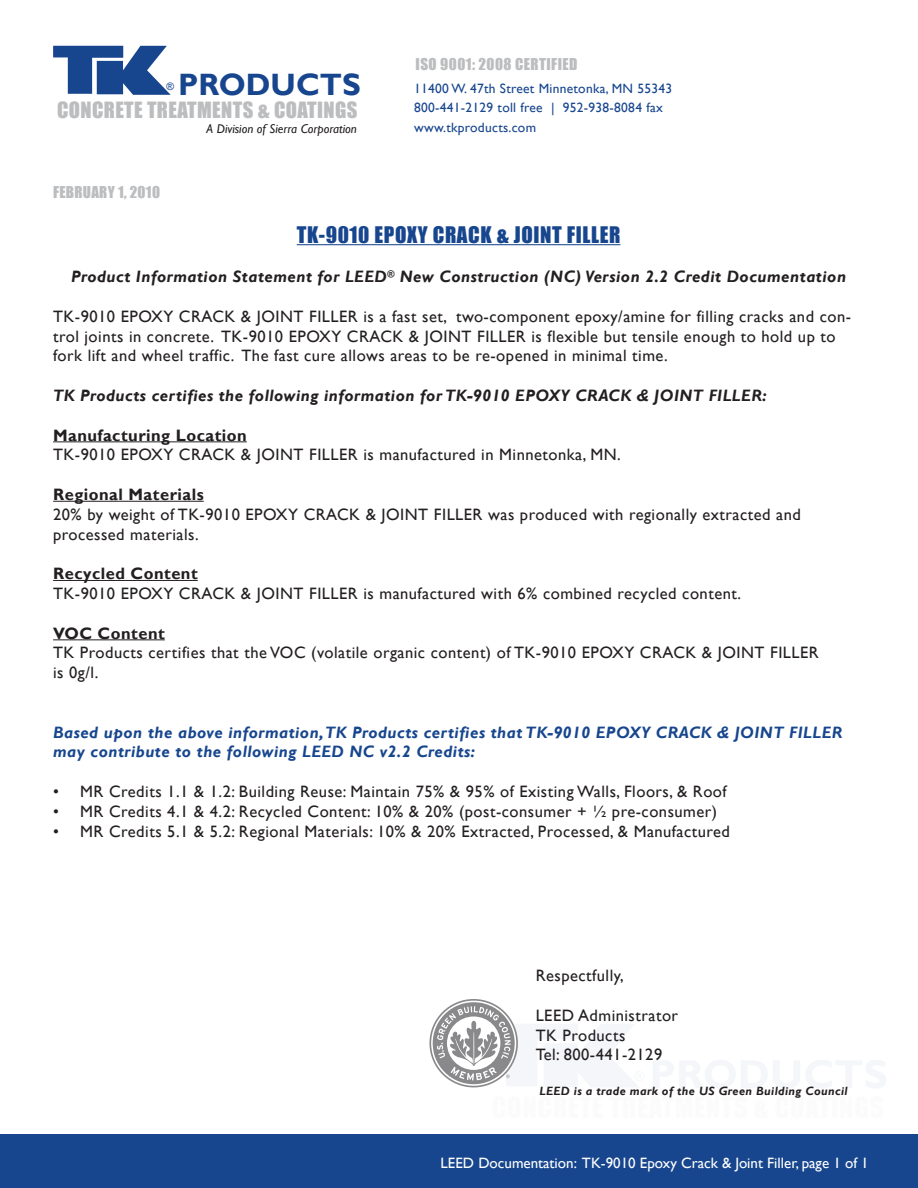
<style>
.page{position:relative;width:918px;height:1188px;background:#fff}
.page>*{position:absolute;margin:0;border:0;box-sizing:border-box;transform-origin:0 0}
.t1{font:700 30.9px "Gill Sans";color:#17468e}
.t2{font:21px "Impact";letter-spacing:.03em;color:#17468e}
.t3{font:20.55px "Impact";letter-spacing:.02em;color:#bcbdbf}
.t4{font:16.5px/19.8px "Gill Sans";letter-spacing:.03em;color:#231f20}
.t5{font:italic 700 16.5px "Gill Sans";letter-spacing:.03em;color:#231f20}
.t6{font:italic 700 16.5px/19.8px "Gill Sans";letter-spacing:.03em;color:#17468e}
.t7{font:700 16.5px "Gill Sans";letter-spacing:.03em;color:#231f20}
.t8{font:15px "Gill Sans";color:#fff}
.t9{font:15px "Impact";letter-spacing:.03em;color:#bcbdbf}
.t10{font:13.5px "Gill Sans";letter-spacing:.02em;color:#17468e}
.t11{font:italic 12.75px "Gill Sans";color:#231f20}
.t12{font:italic 700 12px "Gill Sans";letter-spacing:.03em;color:#231f20}
.t13{font:10.35px "Arial";color:#17468e}
</style>
<div class="page">
<svg style="left:53px;top:46px;width:118px;height:49px"></svg>
<div style="left:0;top:1134px;width:918px;height:54px;background:#17468e"></div>
<hr style="left:297px;top:244px;width:323px;height:1px;background:#17468e">
<hr style="left:53px;top:441px;width:194px;height:1px;background:#231f20">
<hr style="left:53px;top:501px;width:151px;height:1px;background:#231f20">
<hr style="left:53px;top:580px;width:145px;height:1px;background:#231f20">
<hr style="left:53px;top:639px;width:112px;height:1px;background:#231f20">
<svg style="left:429px;top:999px;width:209px;height:89px"></svg>
<p class="t13" style="left:167px;top:79px;width:9px">®</p>
<p class="t1" style="left:178px;top:66px;width:184px">PRODUCTS</p>
<p class="t3" style="left:57px;top:94px;width:302px">CONCRETE TREATMENTS &amp; COATINGS</p>
<p class="t11" style="left:207px;top:121px;width:152px">A Division of Sierra Corporation</p>
<p class="t9" style="left:53px;top:180px;width:108px">FEBRUARY 1, 2010</p>
<p class="t9" style="left:416px;top:53px;width:163px">ISO 9001: 2008 CERTIFIED</p>
<p class="t10" style="left:414px;top:80px;width:260px">11400 W. 47th Street Minnetonka, MN 55343</p>
<p class="t10" style="left:414px;top:100px;width:250px">800-441-2129 toll free | 952-938-8084 fax</p>
<p class="t10" style="left:414px;top:119px;width:124px">www.tkproducts.com</p>
<p class="t2" style="left:297px;top:218px;width:325px">TK-9010 EPOXY CRACK &amp; JOINT FILLER</p>
<p class="t5" style="left:71px;top:267px;width:777px">Product Information Statement for LEED<sup>®</sup> New Construction (NC) Version 2.2 Credit Documentation</p>
<p class="t4" style="left:53px;top:307px;width:799px">TK-9010 EPOXY CRACK &amp; JOINT FILLER is a fast set, two-component epoxy/amine for filling cracks and con&shy;trol joints in concrete. TK-9010 EPOXY CRACK &amp; JOINT FILLER is flexible but tensile enough to hold up to fork lift and wheel traffic. The fast cure allows areas to be re-opened in minimal time.</p>
<p class="t5" style="left:53px;top:386px;width:715px">TK Products certifies the following information for TK-9010 EPOXY CRACK &amp; JOINT FILLER:</p>
<p class="t7" style="left:53px;top:425px;width:195px">Manufacturing Location</p>
<p class="t4" style="left:53px;top:445px;width:569px">TK-9010 EPOXY CRACK &amp; JOINT FILLER is manufactured in Minnetonka, MN.</p>
<p class="t7" style="left:53px;top:485px;width:152px">Regional Materials</p>
<p class="t4" style="left:53px;top:505px;width:749px">20% by weight of TK-9010 EPOXY CRACK &amp; JOINT FILLER was produced with regionally extracted and</p>
<p class="t4" style="left:53px;top:524px;width:147px">processed materials.</p>
<p class="t7" style="left:53px;top:564px;width:146px">Recycled Content</p>
<p class="t4" style="left:53px;top:584px;width:689px">TK-9010 EPOXY CRACK &amp; JOINT FILLER is manufactured with 6% combined recycled content.</p>
<p class="t7" style="left:53px;top:623px;width:113px">VOC Content</p>
<p class="t4" style="left:53px;top:643px;width:767px">TK Products certifies that the VOC (volatile organic content) of TK-9010 EPOXY CRACK &amp; JOINT FILLER</p>
<p class="t4" style="left:53px;top:663px;width:47px">is 0g/l.</p>
<p class="t6" style="left:53px;top:723px;width:791px">Based upon the above information, TK Products certifies that TK-9010 EPOXY CRACK &amp; JOINT FILLER may contribute to the following LEED NC v2.2 Credits:</p>
<p class="t4" style="left:53px;top:782px;width:675px">• MR Credits 1.1 &amp; 1.2: Building Reuse: Maintain 75% &amp; 95% of Existing Walls, Floors, &amp; Roof</p>
<p class="t4" style="left:53px;top:802px;width:666px">• MR Credits 4.1 &amp; 4.2: Recycled Content: 10% &amp; 20% (post-consumer + ½ pre-consumer)</p>
<p class="t4" style="left:53px;top:821px;width:678px">• MR Credits 5.1 &amp; 5.2: Regional Materials: 10% &amp; 20% Extracted, Processed, &amp; Manufactured</p>
<p class="t4" style="left:536px;top:966px;width:90px">Respectfully,</p>
<p class="t4" style="left:536px;top:1006px;width:144px">LEED Administrator</p>
<p class="t4" style="left:536px;top:1025px;width:91px">TK Products</p>
<p class="t4" style="left:536px;top:1045px;width:128px">Tel: 800-441-2129</p>
<p class="t12" style="left:539px;top:1084px;width:310px">LEED is a trade mark of the US Green Building Council</p>
<p class="t8" style="left:441px;top:1154px;width:430px">LEED Documentation: TK-9010 Epoxy Crack &amp; Joint Filler, page 1 of 1</p>
</div>
